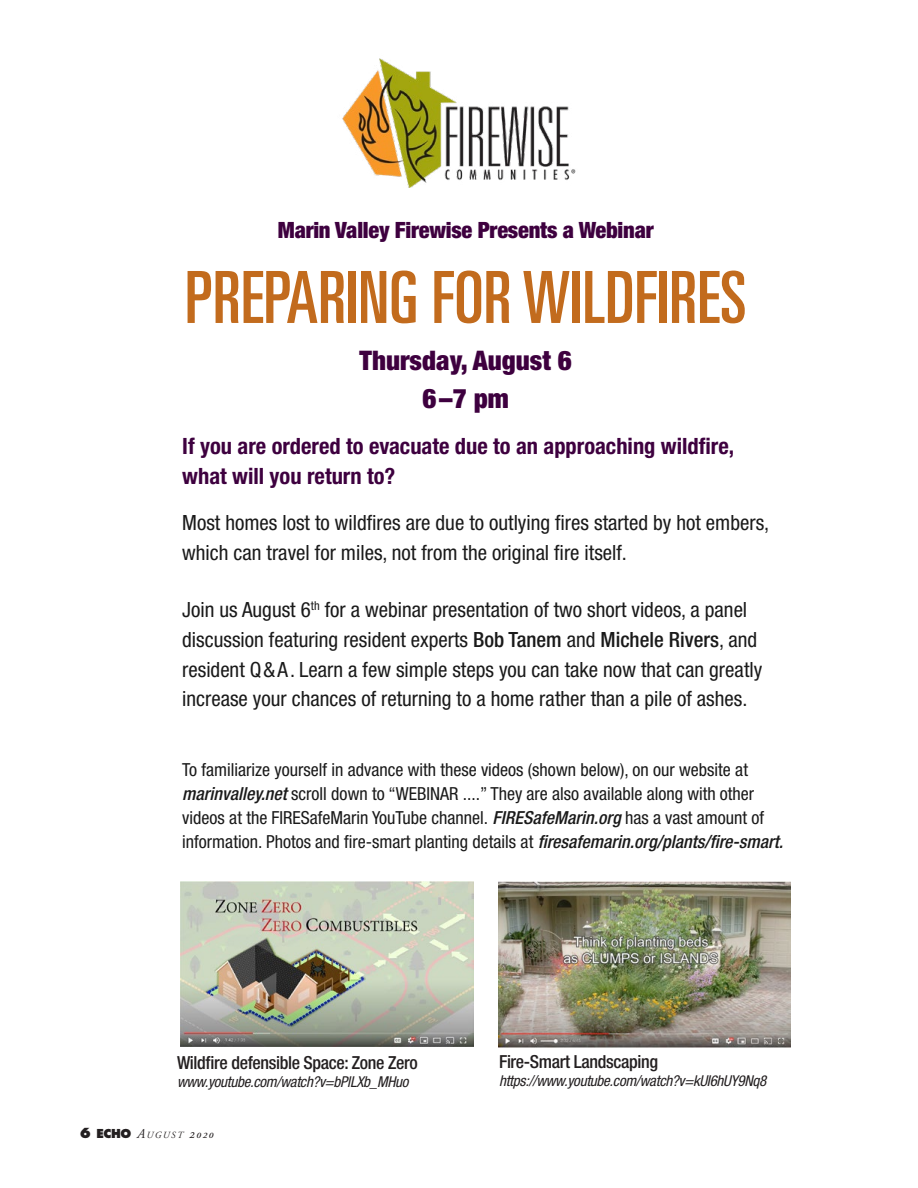
<style>
.page{position:relative;width:918px;height:1188px;background:#fff}
.page>*{position:absolute;margin:0;border:0;box-sizing:border-box;transform-origin:0 0}
.t1{font:ultra-condensed 72px "Univers LT Std";color:#c26b1d}
.t2{font:900 condensed 27px/38.4px "Helvetica Neue LT Std";color:#3e003f;text-align:center}
.t3{font:700 condensed 22.5px/30px "Helvetica Neue LT Std";color:#3e003f}
.t4{font:900 condensed 22.5px "Helvetica Neue LT Std";letter-spacing:-.01em;color:#3e003f}
.t5{font:condensed 21px/30px "Helvetica Neue LT Std";color:#1a1a1a}
.t6{font:condensed 18px/24px "Helvetica Neue LT Std";color:#1a1a1a}
.t7{font:500 condensed 18px "Helvetica Neue LT Std";letter-spacing:-.02em;color:#231f20}
.t8{font:italic condensed 15px "Helvetica Neue LT Std";letter-spacing:-.02em;color:#231f20}
.t9{font:italic 9.45px "Adobe Garamond Pro";letter-spacing:.145em;color:#231f20}
.s1{font-weight:500}
.s2{font-weight:500;font-style:italic}
.s3{font-family:"Futura Std";font-weight:800;font-style:normal;font-size:13.5px}
.s4{font-family:"Futura Std";font-weight:800;font-style:normal;font-size:12px}
.s5{font-size:13.5px}
</style>
<div class="page">
<img style="left:342px;top:58px;width:234px;height:130px">
<img style="left:180px;top:881px;width:294px;height:166px">
<img style="left:498px;top:881px;width:293px;height:166px">
<p class="t4" style="left:278px;top:216px;width:377px">Marin Valley Firewise Presents a Webinar</p>
<h1 class="t1" style="left:185px;top:256px;width:563px">PREPARING FOR WILDFIRES</h1>
<p class="t2" style="left:360px;top:340px;width:214px">Thursday, August 6<br>6–7 pm</p>
<p class="t3" style="left:182px;top:431px;width:553px">If you are ordered to evacuate due to an approaching wildfire, what will you return to?</p>
<p class="t5" style="left:182px;top:507px;width:589px">Most homes lost to wildfires are due to outlying fires started by hot embers, which can travel for miles, not from the original fire itself.</p>
<p class="t5" style="left:182px;top:594px;width:582px">Join us August 6<sup>th</sup> for a webinar presentation of two short videos, a panel discussion featuring resident experts <span class="s1">Bob Tanem</span> and <span class="s1">Michele Rivers</span>, and resident Q&amp;A. Learn a few simple steps you can take now that can greatly increase your chances of returning to a home rather than a pile of ashes.</p>
<p class="t6" style="left:182px;top:757px;width:603px">To familiarize yourself in advance with these videos (shown below), on our website at <span class="s2">marinvalley.net</span> scroll down to “WEBINAR ....” They are also available along with other videos at the FIRESafeMarin YouTube channel. <span class="s2">FIRESafeMarin.org</span> has a vast amount of information. Photos and fire-smart planting details at <span class="s2">firesafemarin.org/plants/fire-smart.</span></p>
<p class="t7" style="left:177px;top:1052px;width:242px">Wildfire defensible Space: Zone Zero</p>
<p class="t8" style="left:177px;top:1073px;width:233px">www.youtube.com/watch?v=bPlLXb_MHuo</p>
<p class="t9" style="left:80px;top:1129px;width:135px"><span class="s3">6</span> <span class="s4">ECHO</span> <span class="s5">A</span>UGUST <span class="s5">2020</span></p>
<p class="t7" style="left:499px;top:1051px;width:160px">Fire-Smart Landscaping</p>
<p class="t8" style="left:499px;top:1072px;width:269px">https://www.youtube.com/watch?v=kUI6hUY9Nq8</p>
</div>
